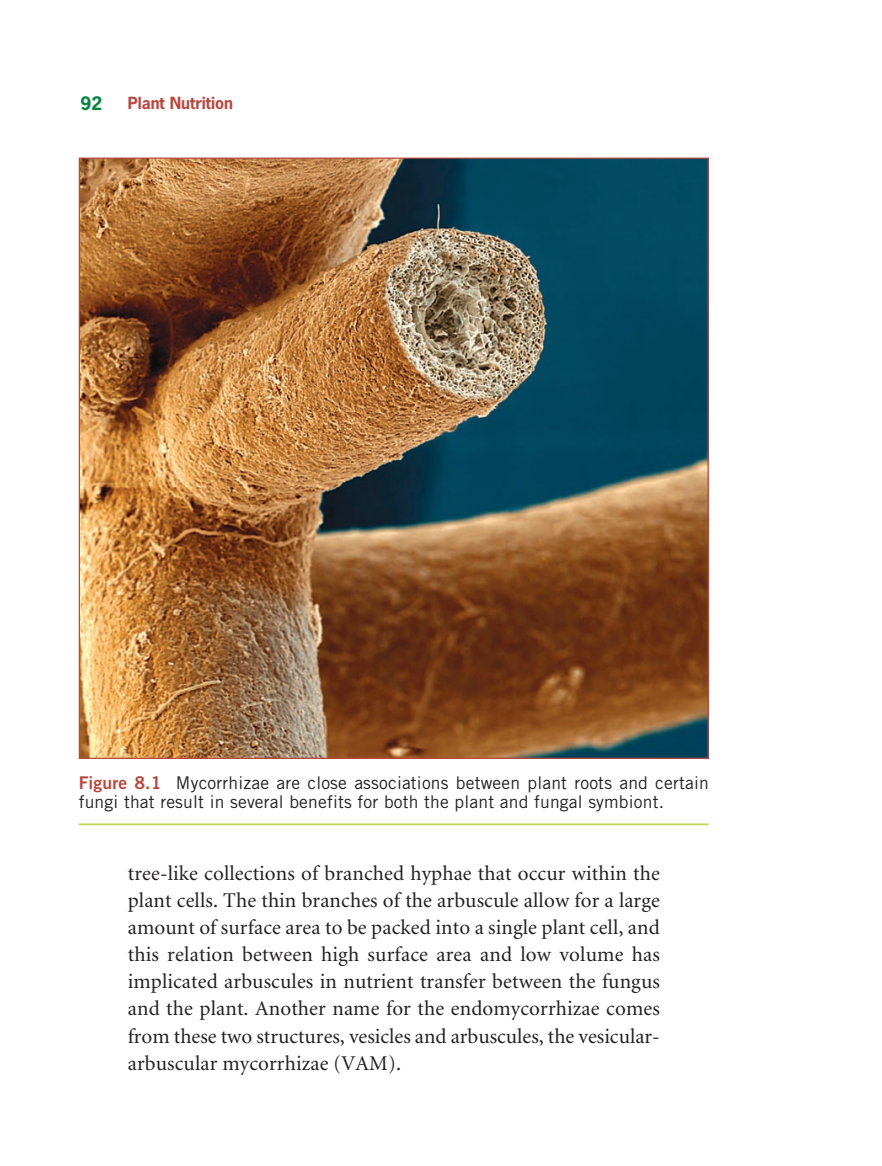
<style>
.page{position:relative;width:882px;height:1166px;background:#fff}
.page>*{position:absolute;margin:0;border:0;box-sizing:border-box;transform-origin:0 0}
.t1{font:21px/27.1px "Minion";letter-spacing:.005em;color:#231f20;text-align:justify}
.t2{font:17.5px/19.2px "Trade Gothic";letter-spacing:.01em;color:#231f20}
.t3{font:700 17.5px "News Gothic";color:#00853f}
.t4{font:700 15.75px "News Gothic";color:#b64840}
.s1{font-family:"Trade Gothic Bold Two";color:#b64840}
</style>
<div class="page">
<hr style="left:79px;top:823px;width:630px;height:2px;background:#bcd752">
<img style="left:81px;top:159px;width:626px;height:598px">
<p class="t3" style="left:80px;top:94px;width:23px">92</p>
<p class="t4" style="left:128px;top:95px;width:107px">Plant Nutrition</p>
<p class="t2" style="left:79px;top:774px;width:632px"><span class="s1">Figure 8.1</span> Mycorrhizae are close associations between plant roots and certain fungi that result in several benefits for both the plant and fungal symbiont.</p>
<p class="t1" style="left:128px;top:861px;width:534px">tree-like collections of branched hyphae that occur within the plant cells. The thin branches of the arbuscule allow for a large amount of surface area to be packed into a single plant cell, and this relation between high surface area and low volume has implicated arbuscules in nutrient transfer between the fungus and the plant. Another name for the endomycorrhizae comes from these two structures, vesicles and arbuscules, the vesicular&shy;arbuscular mycorrhizae (VAM).</p>
</div>
